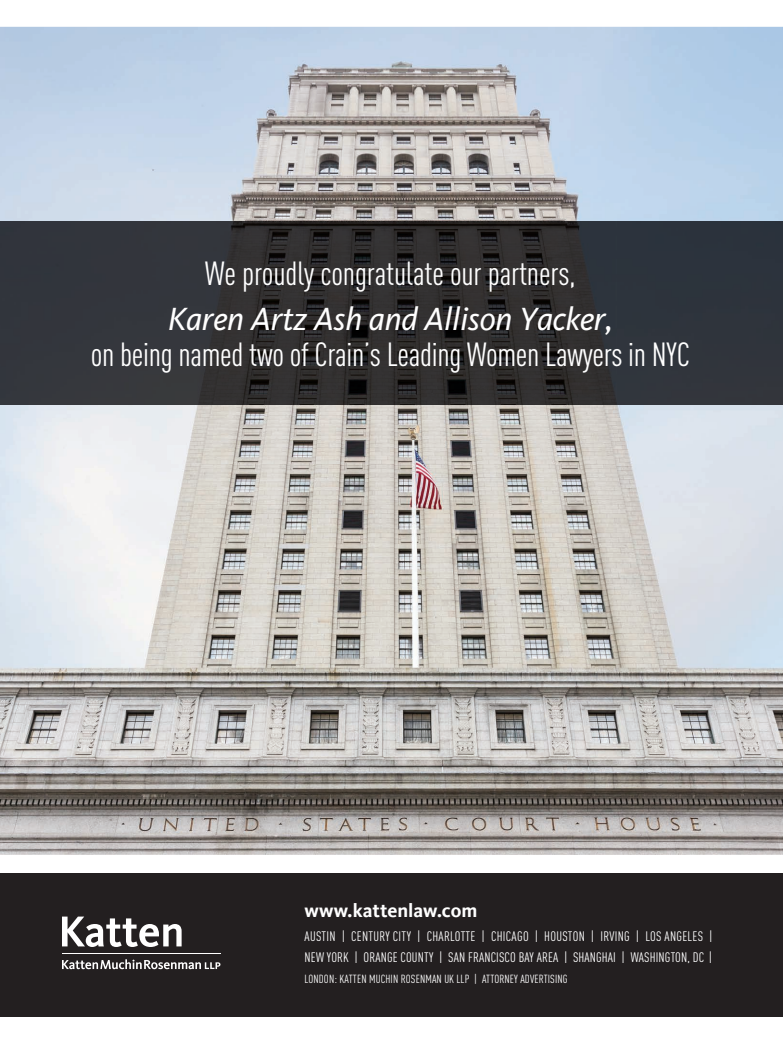
<style>
.page{position:relative;width:783px;height:1044px;background:#fff}
.page>*{position:absolute;margin:0;border:0;box-sizing:border-box;transform-origin:0 0}
.t1{font:condensed 33px "DINOT";letter-spacing:-.01em;color:#fff}
.t2{font:italic 33px "Kievit";letter-spacing:-.01em;color:#fff}
.t3{font:700 19.4px "Kievit";color:#fff}
.t4{font:condensed 13.6px/21.3px "DINOT";letter-spacing:.015em;color:#fff}
.t5{font:condensed 11.6px "DINOT";letter-spacing:.01em;color:#fff}
</style>
<div class="page">
<img style="left:0;top:27px;width:783px;height:828px">
<img style="left:0;top:222px;width:783px;height:183px">
<div style="left:0;top:873px;width:783px;height:144px;background:#231f20"></div>
<svg style="left:62px;top:917px;width:120px;height:30px"></svg>
<hr style="left:62px;top:953px;width:158px;height:1px;background:#fff">
<svg style="left:62px;top:959px;width:158px;height:10px"></svg>
<h1 class="t1" style="left:205px;top:254px;width:372px">We proudly congratulate our partners,</h1>
<h1 class="t2" style="left:168px;top:299px;width:447px">Karen Artz Ash and Allison Yacker,</h1>
<h1 class="t1" style="left:91px;top:335px;width:600px">on being named two of Crain’s Leading Women Lawyers in NYC</h1>
<h2 class="t3" style="left:305px;top:900px;width:174px">www.kattenlaw.com</h2>
<p class="t4" style="left:305px;top:925px;width:409px">AUSTIN | CENTURY CITY | CHARLOTTE | CHICAGO | HOUSTON | IRVING | LOS ANGELES |<br>NEW YORK | ORANGE COUNTY | SAN FRANCISCO BAY AREA | SHANGHAI | WASHINGTON, DC |</p>
<p class="t5" style="left:305px;top:973px;width:265px">LONDON: KATTEN MUCHIN ROSENMAN UK LLP | ATTORNEY ADVERTISING</p>
</div>
